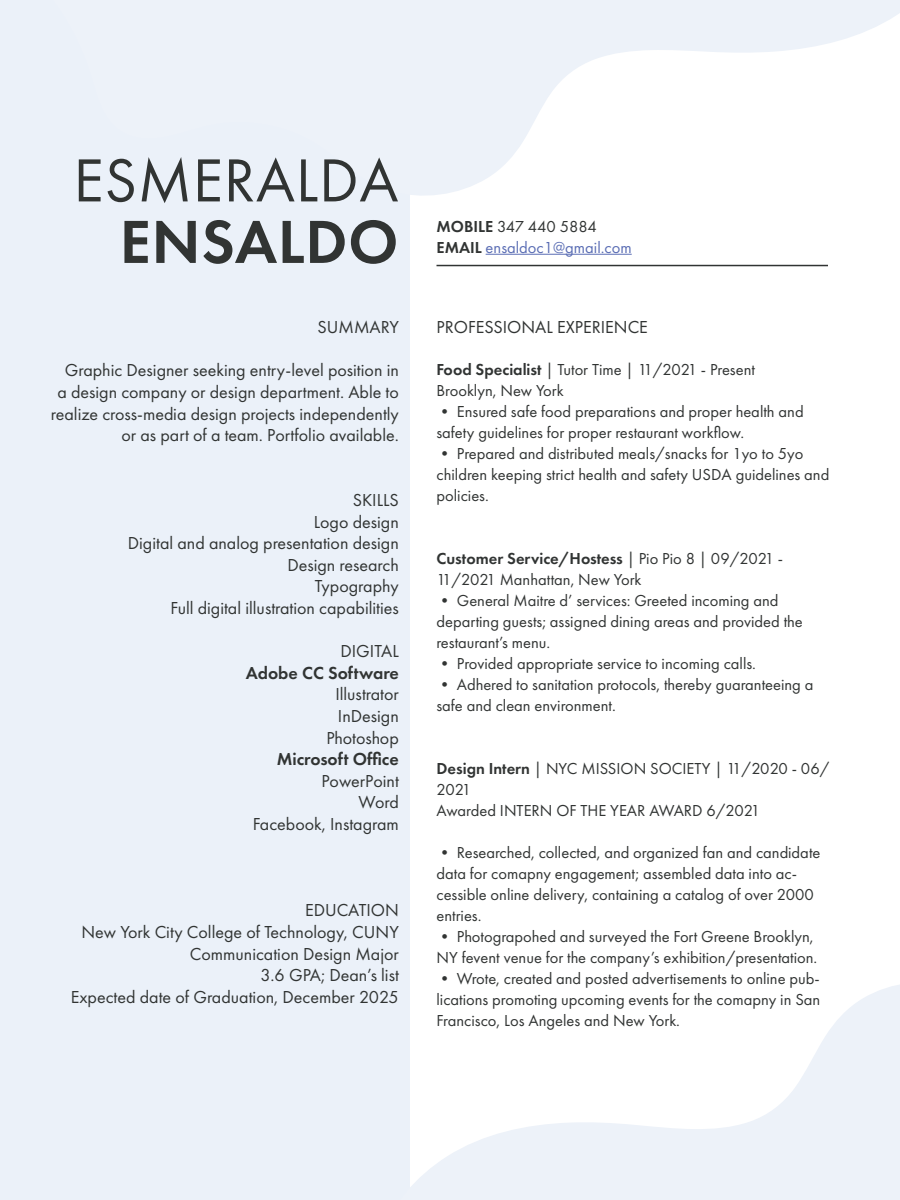
<style>
.page{position:relative;width:900px;height:1200px;background:#fff}
.page>*{position:absolute;margin:0;border:0;box-sizing:border-box;transform-origin:0 0}
.t1{font:63px "Futura PT";letter-spacing:.01em;color:#313433}
.t2{font:600 63px "Futura PT";letter-spacing:.01em;color:#313433}
.t3{font:18px/21.6px "Futura PT";color:#313433;text-align:right}
.t4{font:600 18px "Futura PT";color:#313433}
.t5{font:16.5px/21px "Futura PT";color:#313433}
.t6{font:16.5px "Futura PT";color:#5a6db4}
.s1{font-weight:600}
.s2{font-weight:600;color:#313433}
</style>
<div class="page">
<div style="left:0;top:0;width:410px;height:1200px;background:#ebf1f9"></div>
<svg style="left:410px;top:0;width:490px;height:196px"></svg>
<svg style="left:410px;top:985px;width:490px;height:215px"></svg>
<hr style="left:436px;top:265px;width:392px;height:1px;background:#313433">
<hr style="left:486px;top:254px;width:146px;height:1px;background:#5a6db4">
<p class="t1" style="left:73px;top:143px;width:327px">ESMERALDA</p>
<p class="t2" style="left:120px;top:202px;width:280px">ENSALDO</p>
<p class="t3" style="left:318px;top:316px;width:83px">SUMMARY</p>
<p class="t3" style="left:51px;top:360px;width:349px">Graphic Designer seeking entry-level position in a design company or design department. Able to realize cross-media design projects independently or as part of a team. Portfolio available.</p>
<p class="t3" style="left:353px;top:489px;width:48px">SKILLS</p>
<p class="t3" style="left:314px;top:511px;width:87px">Logo design</p>
<p class="t3" style="left:128px;top:532px;width:273px">Digital and analog presentation design</p>
<p class="t3" style="left:287px;top:554px;width:113px">Design research</p>
<p class="t3" style="left:315px;top:576px;width:85px">Typography</p>
<p class="t3" style="left:170px;top:597px;width:230px">Full digital illustration capabilities</p>
<p class="t3" style="left:341px;top:640px;width:60px">DIGITAL</p>
<p class="t4" style="left:246px;top:662px;width:155px">Adobe CC Software</p>
<p class="t3" style="left:335px;top:684px;width:65px">Illustrator</p>
<p class="t3" style="left:338px;top:705px;width:62px">InDesign</p>
<p class="t3" style="left:326px;top:727px;width:74px">Photoshop</p>
<p class="t4" style="left:277px;top:748px;width:124px">Microsoft Office</p>
<p class="t3" style="left:322px;top:770px;width:79px">PowerPoint</p>
<p class="t3" style="left:359px;top:792px;width:42px">Word</p>
<p class="t3" style="left:253px;top:813px;width:148px">Facebook, Instagram</p>
<p class="t3" style="left:305px;top:900px;width:95px">EDUCATION</p>
<p class="t3" style="left:81px;top:921px;width:319px">New York City College of Technology, CUNY</p>
<p class="t3" style="left:190px;top:943px;width:211px">Communication Design Major</p>
<p class="t3" style="left:261px;top:964px;width:140px">3.6 GPA; Dean’s list</p>
<p class="t3" style="left:71px;top:986px;width:330px">Expected date of Graduation, December 2025</p>
<p class="t5" style="left:436px;top:216px;width:162px"><span class="s1">MOBILE</span> 347 440 5884</p>
<p class="t6" style="left:436px;top:237px;width:197px"><span class="s2">EMAIL</span> ensaldoc1@gmail.com</p>
<p class="t3" style="left:436px;top:316px;width:213px">PROFESSIONAL EXPERIENCE</p>
<p class="t5" style="left:436px;top:359px;width:320px"><span class="s1">Food Specialist</span> | Tutor Time | 11/2021 - Present</p>
<p class="t5" style="left:436px;top:380px;width:129px">Brooklyn, New York</p>
<p class="t5" style="left:436px;top:401px;width:369px">• Ensured safe food preparations and proper health and safety guidelines for proper restaurant workflow.</p>
<p class="t5" style="left:436px;top:443px;width:394px">• Prepared and distributed meals/snacks for 1yo to 5yo children keeping strict health and safety USDA guidelines and policies.</p>
<p class="t5" style="left:436px;top:548px;width:348px"><span class="s1">Customer Service/Hostess</span> | Pio Pio 8 | 09/2021 -<br>11/2021 Manhattan, New York</p>
<p class="t5" style="left:436px;top:590px;width:368px">• General Maitre d’ services: Greeted incoming and departing guests; assigned dining areas and provided the restaurant’s menu.</p>
<p class="t5" style="left:436px;top:653px;width:321px">• Provided appropriate service to incoming calls.</p>
<p class="t5" style="left:436px;top:674px;width:378px">• Adhered to sanitation protocols, thereby guaranteeing a safe and clean environment.</p>
<p class="t5" style="left:436px;top:758px;width:395px"><span class="s1">Design Intern</span> | NYC MISSION SOCIETY | 11/2020 - 06/<br>2021</p>
<p class="t5" style="left:436px;top:800px;width:325px">Awarded INTERN OF THE YEAR AWARD 6/2021</p>
<p class="t5" style="left:436px;top:842px;width:385px">• Researched, collected, and organized fan and candidate data for comapny engagement; assembled data into ac&shy;cessible online delivery, containing a catalog of over 2000 entries.</p>
<p class="t5" style="left:436px;top:926px;width:382px">• Photograpohed and surveyed the Fort Greene Brooklyn,<br>NY fevent venue for the company’s exhibition/presentation.</p>
<p class="t5" style="left:436px;top:968px;width:385px;text-align:justify">• Wrote, created and posted advertisements to online pub&shy;lications promoting upcoming events for the comapny in San Francisco, Los Angeles and New York.</p>
</div>
